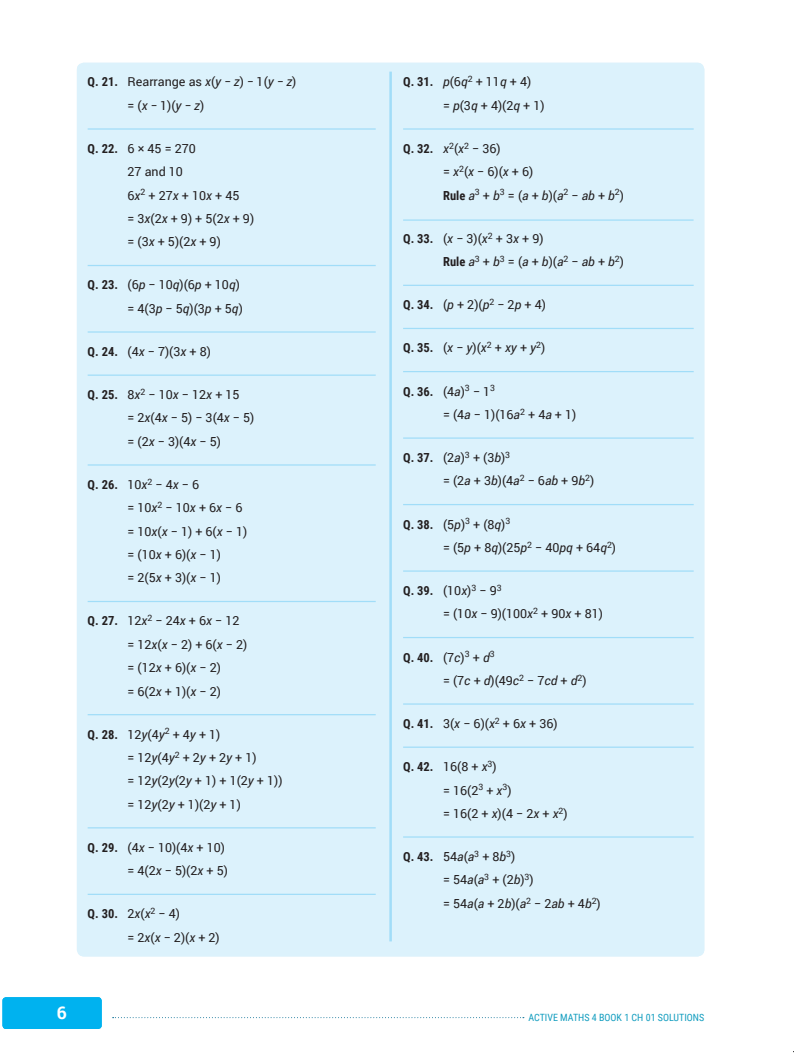
<style>
.page{position:relative;width:794px;height:1054px;background:#fff}
.page>*{position:absolute;margin:0;border:0;box-sizing:border-box;transform-origin:0 0}
.t1{font:700 17.5px "Roboto";color:#fff}
.t2{font:12.5px/23.4px "Roboto";color:#231f20}
.t3{font:700 12.5px "Roboto Condensed";color:#231f20}
.t4{font:10px "Roboto Condensed";color:#129dbf}
.s1{font-family:"Roboto Condensed";font-weight:700}
.s2{font-style:italic}
.s3{font-family:"Roboto";font-weight:400;font-style:italic}
.s4{font-family:"Roboto";font-weight:400}
</style>
<div class="page">
<svg style="left:113px;top:1017px;width:411px;height:1px"></svg>
<div style="left:2px;top:997px;width:100px;height:32px;background:#00b2ef;border-radius:4px"></div>
<div style="left:77px;top:63px;width:627px;height:893px;background:#dcf2fc;border-radius:7px"></div>
<hr style="left:88px;top:128px;width:288px;height:2px;background:#a1ddf8">
<hr style="left:88px;top:265px;width:288px;height:1px;background:#a1ddf8">
<hr style="left:88px;top:331px;width:288px;height:2px;background:#a1ddf8">
<hr style="left:88px;top:374px;width:288px;height:2px;background:#a1ddf8">
<hr style="left:88px;top:464px;width:288px;height:1px;background:#a1ddf8">
<hr style="left:88px;top:601px;width:288px;height:1px;background:#a1ddf8">
<hr style="left:88px;top:714px;width:288px;height:1px;background:#a1ddf8">
<hr style="left:88px;top:827px;width:288px;height:1px;background:#a1ddf8">
<hr style="left:88px;top:893px;width:288px;height:2px;background:#a1ddf8">
<hr style="left:403px;top:219px;width:290px;height:2px;background:#a1ddf8">
<hr style="left:403px;top:128px;width:290px;height:2px;background:#a1ddf8">
<hr style="left:403px;top:285px;width:290px;height:1px;background:#a1ddf8">
<hr style="left:403px;top:328px;width:290px;height:1px;background:#a1ddf8">
<hr style="left:403px;top:371px;width:290px;height:1px;background:#a1ddf8">
<hr style="left:403px;top:437px;width:290px;height:2px;background:#a1ddf8">
<hr style="left:403px;top:504px;width:290px;height:1px;background:#a1ddf8">
<hr style="left:403px;top:570px;width:290px;height:2px;background:#a1ddf8">
<hr style="left:403px;top:637px;width:290px;height:1px;background:#a1ddf8">
<hr style="left:403px;top:703px;width:290px;height:1px;background:#a1ddf8">
<hr style="left:403px;top:746px;width:290px;height:2px;background:#a1ddf8">
<hr style="left:403px;top:836px;width:290px;height:1px;background:#a1ddf8">
<hr style="left:389px;top:72px;width:3px;height:869px;background:#a1ddf8">
<p class="t2" style="left:127px;top:70px;width:170px;text-indent:-40px"><span class="s1">Q. 21.</span> Rearrange as <span class="s2">x</span>(<span class="s2">y − z</span>) <span class="s2">−</span> 1(<span class="s2">y − z</span>) = (<span class="s2">x −</span> 1)(<span class="s2">y − z</span>)</p>
<p class="t2" style="left:127px;top:136px;width:128px;text-indent:-40px"><span class="s1">Q. 22.</span> 6 × 45 = 270<br>27 and 10<br>6<span class="s2">x</span><sup>2</sup> + 27<span class="s2">x</span> + 10<span class="s2">x</span> + 45<br>= 3<span class="s2">x</span>(2<span class="s2">x</span> + 9) + 5(2<span class="s2">x</span> + 9) = (3<span class="s2">x</span> + 5)(2<span class="s2">x</span> + 9)</p>
<p class="t2" style="left:88px;top:273px;width:157px;text-align:right"><span class="s1">Q. 23.</span> (6<span class="s2">p</span> − 10<span class="s2">q</span>)(6<span class="s2">p</span> + 10<span class="s2">q</span>) = 4(3<span class="s2">p</span> − 5<span class="s2">q</span>)(3<span class="s2">p</span> + 5<span class="s2">q</span>)</p>
<p class="t2" style="left:88px;top:339px;width:125px"><span class="s1">Q. 24.</span> (4<span class="s2">x</span> − 7)(3<span class="s2">x</span> + 8)</p>
<p class="t2" style="left:128px;top:382px;width:128px;text-indent:-40px"><span class="s1">Q. 25.</span> 8<span class="s2">x</span><sup>2</sup> − 10<span class="s2">x</span> − 12<span class="s2">x</span> + 15<br>= 2<span class="s2">x</span>(4<span class="s2">x</span> − 5) − 3(4<span class="s2">x</span> − 5) = (2<span class="s2">x</span> − 3)(4<span class="s2">x</span> − 5)</p>
<p class="t2" style="left:127px;top:472px;width:121px;text-indent:-40px"><span class="s1">Q. 26.</span> 10<span class="s2">x</span><sup>2</sup> − 4<span class="s2">x</span> − 6<br>=10<span class="s2">x</span><sup>2</sup> −10<span class="s2">x</span>+6<span class="s2">x</span>−6 = 10<span class="s2">x</span>(<span class="s2">x</span> − 1) + 6(<span class="s2">x</span> − 1) = (10<span class="s2">x</span> + 6)(<span class="s2">x</span> − 1)<br>= 2(5<span class="s2">x</span> + 3)(<span class="s2">x</span> − 1)</p>
<p class="t2" style="left:127px;top:609px;width:121px;text-indent:-40px"><span class="s1">Q. 27.</span> 12<span class="s2">x</span><sup>2</sup> − 24<span class="s2">x</span> + 6<span class="s2">x</span> − 12 = 12<span class="s2">x</span>(<span class="s2">x</span> − 2) + 6(<span class="s2">x</span> − 2) = (12<span class="s2">x</span> + 6)(<span class="s2">x</span> − 2)<br>= 6(2<span class="s2">x</span> + 1)(<span class="s2">x</span> − 2)</p>
<p class="t2" style="left:127px;top:722px;width:156px;text-indent:-40px"><span class="s1">Q. 28.</span> 12<span class="s2">y</span>(4<span class="s2">y</span><sup>2</sup> + 4<span class="s2">y</span> + 1)<br>= 12<span class="s2">y</span>(4<span class="s2">y</span><sup>2</sup> + 2<span class="s2">y</span> + 2<span class="s2">y</span> + 1)<br>= 12<span class="s2">y</span>(2<span class="s2">y</span>(2<span class="s2">y</span> + 1) + 1(2<span class="s2">y</span> + 1)) = 12<span class="s2">y</span>(2<span class="s2">y</span> + 1)(2<span class="s2">y</span> + 1)</p>
<p class="t2" style="left:88px;top:835px;width:142px;text-align:right"><span class="s1">Q. 29.</span> (4<span class="s2">x</span> − 10)(4<span class="s2">x</span> + 10) = 4(2<span class="s2">x</span> − 5)(2<span class="s2">x</span> + 5)</p>
<p class="t2" style="left:127px;top:901px;width:94px;text-indent:-40px"><span class="s1">Q. 30.</span> 2<span class="s2">x</span>(<span class="s2">x</span><sup>2</sup> − 4)<br>= 2<span class="s2">x</span>(<span class="s2">x</span> − 2)(<span class="s2">x</span> + 2)</p>
<p class="t2" style="left:443px;top:70px;width:103px;text-indent:-40px"><span class="s1">Q. 31.</span> <span class="s2">p</span>(6<span class="s2">q</span><sup>2</sup> + 11<span class="s2">q</span> + 4)<br>= <span class="s2">p</span>(3<span class="s2">q</span> + 4)(2<span class="s2">q</span> + 1)</p>
<p class="t3" style="left:403px;top:140px;width:99px">Q. 32. <span class="s3">x</span><sup>2</sup><span class="s4">(</span><span class="s3">x</span><sup>2</sup> <span class="s4">− 36)</span></p>
<p class="t2" style="left:443px;top:160px;width:92px">= <span class="s2">x</span><sup>2</sup>(<span class="s2">x</span> − 6)(<span class="s2">x</span> + 6)</p>
<p class="t3" style="left:403px;top:186px;width:25px">R</p>
<p class="t2" style="left:450px;top:183px;width:175px"><span class="s1">ule</span> <span class="s2">a</span><sup>3</sup> + <span class="s2">b</span><sup>3</sup> = (<span class="s2">a</span> + <span class="s2">b</span>)(<span class="s2">a</span><sup>2</sup> − <span class="s2">ab</span> + <span class="s2">b</span><sup>2</sup>)</p>
<p class="t2" style="left:403px;top:226px;width:142px"><span class="s1">Q. 33.</span> (<span class="s2">x</span> − 3)(<span class="s2">x</span><sup>2</sup> + 3<span class="s2">x</span> + 9)<br><span class="s1">R</span></p>
<p class="t2" style="left:450px;top:249px;width:175px"><span class="s1">ule</span> <span class="s2">a</span><sup>3</sup> + <span class="s2">b</span><sup>3</sup> = (<span class="s2">a</span> + <span class="s2">b</span>)(<span class="s2">a</span><sup>2</sup> − <span class="s2">ab</span> + <span class="s2">b</span><sup>2</sup>)</p>
<p class="t2" style="left:403px;top:293px;width:144px"><span class="s1">Q. 34.</span> (<span class="s2">p</span> + 2)(<span class="s2">p</span><sup>2</sup> − 2<span class="s2">p</span> + 4)</p>
<p class="t2" style="left:403px;top:336px;width:144px"><span class="s1">Q. 35.</span> (<span class="s2">x</span> − <span class="s2">y</span>)(<span class="s2">x</span><sup>2</sup> + <span class="s2">xy</span> + <span class="s2">y</span><sup>2</sup>)</p>
<p class="t2" style="left:443px;top:379px;width:135px;text-indent:-40px"><span class="s1">Q. 36.</span> (4<span class="s2">a</span>)<sup>3</sup> − 1<sup>3<br></sup>= (4<span class="s2">a</span> − 1)(16<span class="s2">a</span><sup>2</sup> + 4<span class="s2">a</span> + 1)</p>
<p class="t2" style="left:443px;top:445px;width:153px;text-indent:-40px"><span class="s1">Q. 37.</span> (2<span class="s2">a</span>)<sup>3</sup> + (3<span class="s2">b</span>)<sup>3<br></sup>= (2<span class="s2">a</span> + 3<span class="s2">b</span>)(4<span class="s2">a</span><sup>2</sup> − 6<span class="s2">ab</span> + 9<span class="s2">b</span><sup>2</sup>)</p>
<p class="t2" style="left:443px;top:512px;width:174px;text-indent:-40px"><span class="s1">Q. 38.</span> (5<span class="s2">p</span>)<sup>3</sup> + (8<span class="s2">q</span>)<sup>3<br></sup>= (5<span class="s2">p</span> + 8<span class="s2">q</span>)(25<span class="s2">p</span><sup>2</sup> − 40<span class="s2">pq</span> + 64<span class="s2">q</span><sup>2</sup>)</p>
<p class="t2" style="left:443px;top:578px;width:161px;text-indent:-40px"><span class="s1">Q. 39.</span> (10<span class="s2">x</span>)<sup>3</sup> − 9<sup>3<br></sup>= (10<span class="s2">x</span> − 9)(100<span class="s2">x</span><sup>2</sup> + 90<span class="s2">x</span> + 81)</p>
<p class="t2" style="left:443px;top:645px;width:145px;text-indent:-40px"><span class="s1">Q. 40.</span> (7<span class="s2">c</span>)<sup>3</sup> + <span class="s2">d</span><sup>3<br></sup>= (7<span class="s2">c</span> + <span class="s2">d</span>)(49<span class="s2">c</span><sup>2</sup> − 7<span class="s2">cd</span> + <span class="s2">d</span><sup>2</sup>)</p>
<p class="t2" style="left:403px;top:711px;width:156px"><span class="s1">Q. 41.</span> 3(<span class="s2">x</span> − 6)(<span class="s2">x</span><sup>2</sup> + 6<span class="s2">x</span> + 36)</p>
<p class="t2" style="left:443px;top:754px;width:126px;text-indent:-40px"><span class="s1">Q. 42.</span> 16(8 + <span class="s2">x</span><sup>3</sup>)<br>= 16(2<sup>3</sup> + <span class="s2">x</span><sup>3</sup>)<br>= 16(2 + <span class="s2">x</span>)(4 − 2<span class="s2">x</span> + <span class="s2">x</span><sup>2</sup>)</p>
<p class="t2" style="left:443px;top:844px;width:159px;text-indent:-40px"><span class="s1">Q. 43.</span> 54<span class="s2">a</span>(<span class="s2">a</span><sup>3</sup> + 8<span class="s2">b</span><sup>3</sup>)<br>= 54<span class="s2">a</span>(<span class="s2">a</span><sup>3</sup> + (2<span class="s2">b</span>)<sup>3</sup>)<br>= 54<span class="s2">a</span>(<span class="s2">a</span> + 2<span class="s2">b</span>)(<span class="s2">a</span><sup>2</sup> − 2<span class="s2">ab</span> + 4<span class="s2">b</span><sup>2</sup>)</p>
<p class="t1" style="left:57px;top:1000px;width:12px">6</p>
<p class="t4" style="left:528px;top:1010px;width:177px">ACTIVE MATHS 4 BOOK 1 CH 01 SOLUTIONS</p>
</div>
